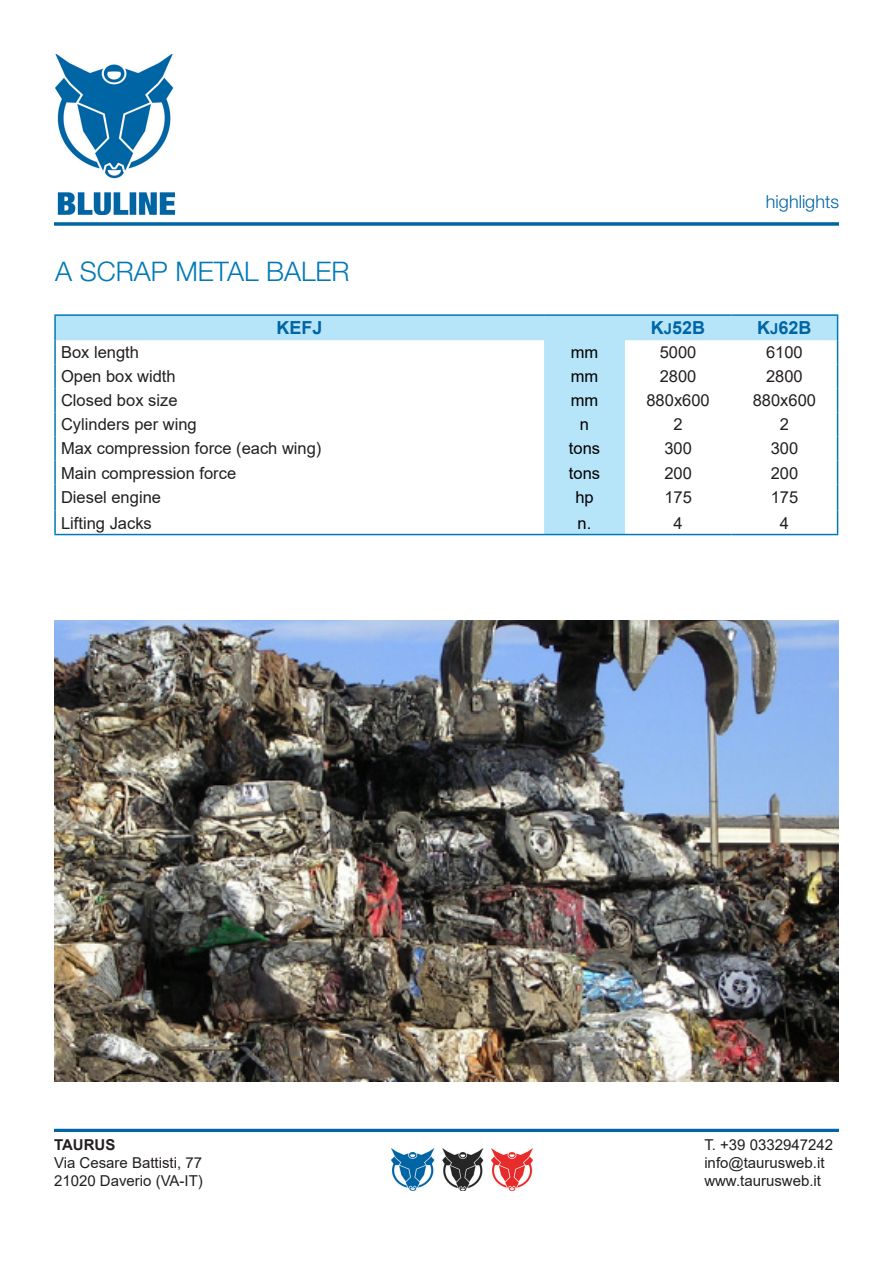
<style>
.page{position:relative;width:893px;height:1263px;background:#fff}
.page>*{position:absolute;margin:0;border:0;box-sizing:border-box;transform-origin:0 0}
.t1{font:300 27px "Helvetica Neue";color:#0079b5}
.t2{font:700 18px "Arial";color:#0065a4}
.t3{font:300 18px "Helvetica Neue";color:#0065a4}
.t4{font:16.5px "Arial";color:#231f20}
.t5{font:16.5px "Arial";color:#000}
.t6{font:15px/18px "Arial";color:#231f20}
.t7{font:700 15px "Arial";color:#231f20}
.s1{font-size:15px}
</style>
<div class="page">
<img style="left:491px;top:1148px;width:42px;height:42px">
<img style="left:392px;top:1148px;width:42px;height:43px">
<img style="left:442px;top:1148px;width:42px;height:43px">
<img style="left:55px;top:54px;width:119px;height:161px">
<img style="left:54px;top:621px;width:785px;height:460px">
<svg style="left:56px;top:316px;width:781px;height:218px"></svg>
<hr style="left:54px;top:340px;width:2px;height:24px;background:#0079b5">
<hr style="left:54px;top:364px;width:2px;height:24px;background:#0079b5">
<hr style="left:54px;top:388px;width:2px;height:24px;background:#0079b5">
<hr style="left:54px;top:412px;width:2px;height:24px;background:#0079b5">
<hr style="left:54px;top:436px;width:2px;height:24px;background:#0079b5">
<hr style="left:54px;top:460px;width:2px;height:25px;background:#0079b5">
<hr style="left:54px;top:485px;width:2px;height:25px;background:#0079b5">
<hr style="left:54px;top:510px;width:2px;height:24px;background:#0079b5">
<hr style="left:54px;top:534px;width:490px;height:1px;background:#0079b5">
<hr style="left:625px;top:534px;width:106px;height:1px;background:#0079b5">
<hr style="left:731px;top:534px;width:107px;height:1px;background:#0079b5">
<hr style="left:54px;top:316px;width:2px;height:24px;background:#0079b5">
<hr style="left:54px;top:314px;width:490px;height:2px;background:#0079b5">
<hr style="left:544px;top:314px;width:81px;height:2px;background:#0079b5">
<hr style="left:625px;top:314px;width:106px;height:2px;background:#0079b5">
<hr style="left:544px;top:534px;width:81px;height:1px;background:#0079b5">
<hr style="left:731px;top:314px;width:107px;height:2px;background:#0079b5">
<svg style="left:837px;top:316px;width:1px;height:218px"></svg>
<hr style="left:54px;top:222px;width:785px;height:3px;background:#0065a4">
<hr style="left:54px;top:1129px;width:785px;height:3px;background:#0065a4">
<p class="t3" style="left:766px;top:190px;width:74px">highlights</p>
<h1 class="t1" style="left:55px;top:255px;width:296px">A SCRAP METAL BALER</h1>
<p class="t2" style="left:277px;top:315px;width:48px">KEFJ</p>
<p class="t2" style="left:651px;top:315px;width:56px">K<span class="s1">J</span>52B</p>
<p class="t2" style="left:757px;top:315px;width:56px">K<span class="s1">J</span>62B</p>
<p class="t4" style="left:61px;top:341px;width:79px">Box length</p>
<p class="t5" style="left:571px;top:341px;width:29px">mm</p>
<p class="t4" style="left:660px;top:341px;width:38px">5000</p>
<p class="t4" style="left:766px;top:341px;width:38px">6100</p>
<p class="t4" style="left:61px;top:365px;width:116px">Open box width</p>
<p class="t5" style="left:571px;top:365px;width:29px">mm</p>
<p class="t4" style="left:660px;top:365px;width:38px">2800</p>
<p class="t4" style="left:766px;top:365px;width:38px">2800</p>
<p class="t4" style="left:61px;top:389px;width:118px">Closed box size</p>
<p class="t5" style="left:571px;top:389px;width:29px">mm</p>
<p class="t4" style="left:646px;top:389px;width:65px">880x600</p>
<p class="t4" style="left:753px;top:389px;width:65px">880x600</p>
<p class="t4" style="left:61px;top:413px;width:137px">Cylinders per wing</p>
<p class="t5" style="left:580px;top:413px;width:11px">n</p>
<p class="t4" style="left:673px;top:413px;width:11px">2</p>
<p class="t4" style="left:780px;top:413px;width:11px">2</p>
<p class="t4" style="left:61px;top:437px;width:262px">Max compression force (each wing)</p>
<p class="t5" style="left:569px;top:437px;width:33px">tons</p>
<p class="t4" style="left:664px;top:437px;width:29px">300</p>
<p class="t4" style="left:771px;top:437px;width:29px">300</p>
<p class="t4" style="left:61px;top:461px;width:177px">Main compression force</p>
<p class="t5" style="left:569px;top:461px;width:33px">tons</p>
<p class="t4" style="left:664px;top:461px;width:29px">200</p>
<p class="t4" style="left:771px;top:461px;width:29px">200</p>
<p class="t4" style="left:61px;top:485px;width:101px">Diesel engine</p>
<p class="t5" style="left:575px;top:485px;width:20px">hp</p>
<p class="t4" style="left:664px;top:485px;width:29px">175</p>
<p class="t4" style="left:771px;top:485px;width:29px">175</p>
<p class="t4" style="left:61px;top:511px;width:92px">Lifting Jacks</p>
<p class="t5" style="left:578px;top:511px;width:15px">n.</p>
<p class="t4" style="left:673px;top:511px;width:11px">4</p>
<p class="t4" style="left:780px;top:511px;width:11px">4</p>
<p class="t7" style="left:54px;top:1134px;width:63px">TAURUS</p>
<p class="t6" style="left:54px;top:1153px;width:150px">Via Cesare Battisti, 77<br>21020 Daverio (VA-IT)</p>
<p class="t6" style="left:704px;top:1135px;width:130px">T. +39 0332947242 info@taurusweb.it www.taurusweb.it</p>
</div>
